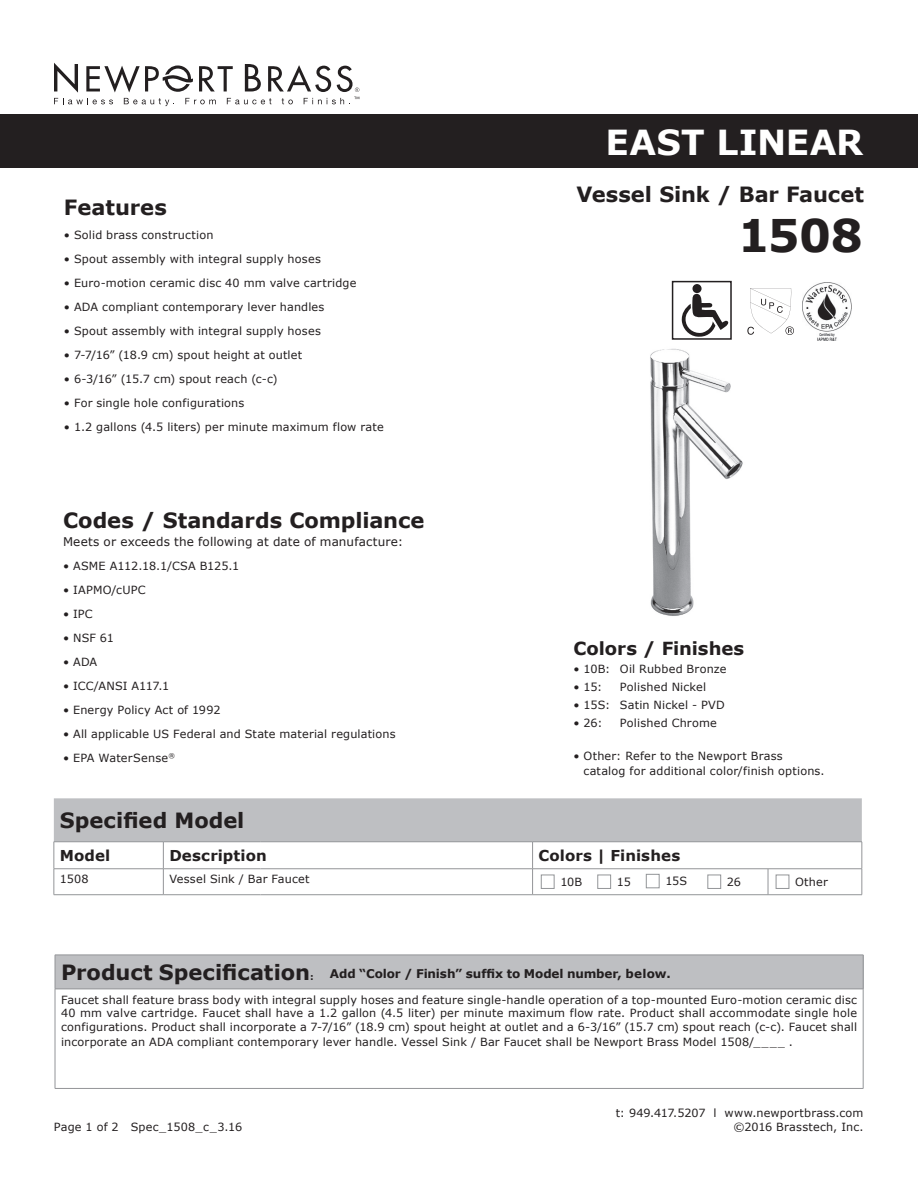
<style>
.page{position:relative;width:918px;height:1188px;background:#fff}
.page>*{position:absolute;margin:0;border:0;box-sizing:border-box;transform-origin:0 0}
.t1{font:700 45px "Verdana";color:#231f20}
.t2{font:700 34.5px "Verdana";letter-spacing:.005em;color:#fff}
.t3{font:700 21px "Verdana";color:#231f20}
.t4{font:700 18px "Verdana";letter-spacing:-.005em;color:#231f20}
.t5{font:700 15px "Verdana";letter-spacing:.005em;color:#231f20}
.t6{font:12px "Verdana";letter-spacing:.01em;color:#231f20}
.t7{font:700 12px "Verdana";letter-spacing:-.005em;color:#231f20}
.t8{font:11.25px/13.5px "Verdana";letter-spacing:.015em;color:#231f20;text-align:right}
.t9{font:700 9px "Verdana";color:#231f20}
</style>
<div class="page">
<div style="left:0;top:114px;width:918px;height:54px;background:#231f20"></div>
<svg style="left:54px;top:63px;width:305px;height:43px"></svg>
<img style="left:650px;top:337px;width:93px;height:279px">
<div style="left:55px;top:955px;width:808px;height:34px;background:#bebfc2"></div>
<hr style="left:55px;top:955px;width:808px;height:1px;background:#939598">
<hr style="left:55px;top:955px;width:1px;height:34px;background:#939598">
<hr style="left:863px;top:955px;width:1px;height:34px;background:#939598">
<hr style="left:55px;top:989px;width:808px;height:1px;background:#939598">
<hr style="left:55px;top:989px;width:1px;height:99px;background:#939598">
<hr style="left:863px;top:989px;width:1px;height:99px;background:#939598">
<hr style="left:55px;top:1088px;width:808px;height:1px;background:#939598">
<svg style="left:54px;top:798px;width:809px;height:97px"></svg>
<hr style="left:54px;top:894px;width:109px;height:1px;background:#939598">
<hr style="left:163px;top:894px;width:97px;height:1px;background:#939598">
<hr style="left:260px;top:894px;width:273px;height:1px;background:#939598">
<hr style="left:533px;top:894px;width:235px;height:1px;background:#939598">
<hr style="left:768px;top:894px;width:94px;height:1px;background:#939598">
<div style="left:672px;top:281px;width:60px;height:59px;border:2px solid #231f20"></div>
<svg style="left:682px;top:294px;width:46px;height:44px"></svg>
<div style="left:692px;top:284px;width:10px;height:9px;background:#231f20;border-radius:50%"></div>
<svg style="left:747px;top:288px;width:47px;height:47px"></svg>
<img style="left:803px;top:283px;width:49px;height:57px">
<h3 class="t3" style="left:64px;top:194px;width:105px">Features</h3>
<p class="t8" style="left:64px;top:227px;width:151px">• Solid brass construction</p>
<p class="t8" style="left:64px;top:251px;width:259px">• Spout assembly with integral supply hoses</p>
<p class="t8" style="left:64px;top:275px;width:294px">• Euro-motion ceramic disc 40 mm valve cartridge</p>
<p class="t8" style="left:64px;top:299px;width:262px">• ADA compliant contemporary lever handles</p>
<p class="t8" style="left:64px;top:323px;width:259px">• Spout assembly with integral supply hoses</p>
<p class="t8" style="left:64px;top:347px;width:240px">• 7-7/16” (18.9 cm) spout height at outlet</p>
<p class="t8" style="left:64px;top:371px;width:215px">• 6-3/16” (15.7 cm) spout reach (c-c)</p>
<p class="t8" style="left:64px;top:395px;width:182px">• For single hole configurations</p>
<p class="t8" style="left:64px;top:419px;width:321px">• 1.2 gallons (4.5 liters) per minute maximum flow rate</p>
<h3 class="t3" style="left:63px;top:507px;width:363px">Codes / Standards Compliance</h3>
<p class="t6" style="left:63px;top:534px;width:342px">Meets or exceeds the following at date of manufacture:</p>
<p class="t8" style="left:63px;top:559px;width:178px">• ASME A112.18.1/CSA B125.1</p>
<p class="t8" style="left:63px;top:583px;width:84px">• IAPMO/cUPC</p>
<p class="t8" style="left:63px;top:607px;width:31px">• IPC</p>
<p class="t8" style="left:63px;top:631px;width:52px">• NSF 61</p>
<p class="t8" style="left:63px;top:655px;width:36px">• ADA</p>
<p class="t8" style="left:63px;top:679px;width:108px">• ICC/ANSI A117.1</p>
<p class="t8" style="left:63px;top:703px;width:159px">• Energy Policy Act of 1992</p>
<p class="t8" style="left:63px;top:727px;width:334px">• All applicable US Federal and State material regulations</p>
<p class="t8" style="left:63px;top:751px;width:113px">• EPA WaterSense<sup>®</sup></p>
<h2 class="t2" style="left:606px;top:121px;width:259px">EAST LINEAR</h2>
<h3 class="t3" style="left:577px;top:181px;width:289px">Vessel Sink / Bar Faucet</h3>
<h1 class="t1" style="left:738px;top:207px;width:127px">1508</h1>
<h3 class="t4" style="left:573px;top:637px;width:172px">Colors / Finishes</h3>
<p class="t8" style="left:573px;top:662px;width:155px">• 10B: Oil Rubbed Bronze</p>
<p class="t8" style="left:573px;top:680px;width:30px">• 15:</p>
<p class="t8" style="left:620px;top:680px;width:88px">Polished Nickel</p>
<p class="t8" style="left:573px;top:698px;width:153px">• 15S: Satin Nickel - PVD</p>
<p class="t8" style="left:573px;top:716px;width:31px">• 26:</p>
<p class="t8" style="left:620px;top:716px;width:98px">Polished Chrome</p>
<p class="t8" style="left:584px;top:748px;width:243px;line-height:15px;text-align:left;text-indent:-10px">• Other: Refer to the Newport Brass catalog for additional color/finish options.</p>
<h3 class="t3" style="left:60px;top:807px;width:186px">Specified Model</h3>
<h3 class="t5" style="left:60px;top:846px;width:52px">Model</h3>
<h3 class="t5" style="left:169px;top:846px;width:99px">Description</h3>
<h3 class="t5" style="left:539px;top:846px;width:143px">Colors | Finishes</h3>
<p class="t8" style="left:60px;top:872px;width:30px">1508</p>
<p class="t8" style="left:169px;top:872px;width:142px">Vessel Sink / Bar Faucet</p>
<p class="t8" style="left:560px;top:875px;width:23px">10B</p>
<p class="t8" style="left:617px;top:875px;width:16px">15</p>
<p class="t8" style="left:665px;top:874px;width:23px">15S</p>
<p class="t8" style="left:727px;top:875px;width:16px">26</p>
<p class="t8" style="left:795px;top:875px;width:34px">Other</p>
<h3 class="t3" style="left:61px;top:959px;width:250px">Product Specification</h3>
<p class="t9" style="left:310px;top:971px;width:5px">:</p>
<p class="t7" style="left:330px;top:966px;width:342px">Add “Color / Finish” suffix to Model number, below.</p>
<p class="t8" style="left:61px;top:992px;width:798px;text-align:justify">Faucet shall feature brass body with integral supply hoses and feature single-handle operation of a top-mounted Euro-motion ceramic disc 40 mm valve cartridge. Faucet shall have a 1.2 gallon (4.5 liter) per minute maximum flow rate. Product shall accommodate single hole configurations. Product shall incorporate a 7-7/16” (18.9 cm) spout height at outlet and a 6-3/16” (15.7 cm) spout reach (c-c). Faucet shall</p>
<p class="t8" style="left:61px;top:1034px;width:734px">incorporate an ADA compliant contemporary lever handle. Vessel Sink / Bar Faucet shall be Newport Brass Model 1508/____ .</p>
<p class="t8" style="left:54px;top:1120px;width:190px">Page 1 of 2 Spec_1508_c_3.16</p>
<p class="t8" style="left:616px;top:1106px;width:249px">t: 949.417.5207 l www.newportbrass.com ©2016 Brasstech, Inc.</p>
</div>
